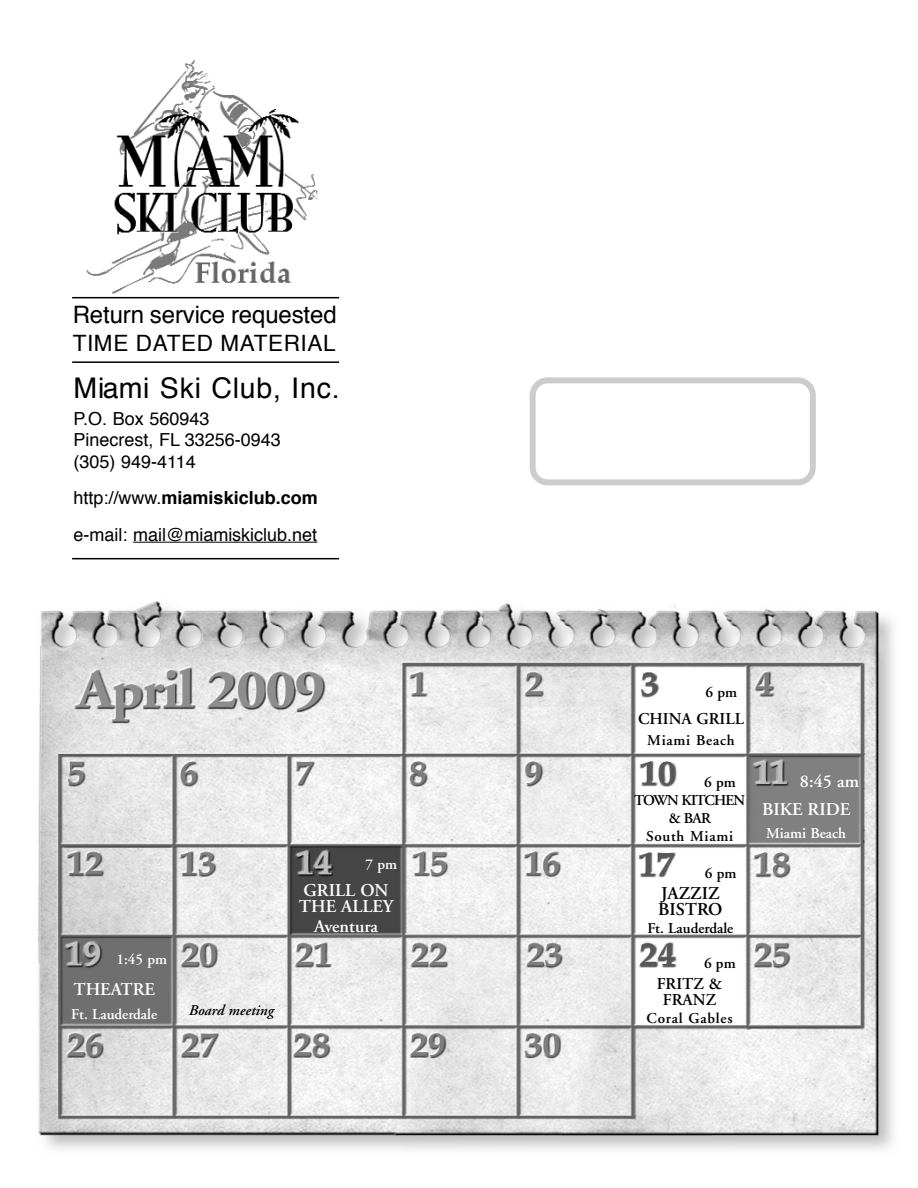
<style>
.page{position:relative;width:918px;height:1188px;background:#fff}
.page>*{position:absolute;margin:0;border:0;box-sizing:border-box;transform-origin:0 0}
.t1{font:28.5px "Helvetica";letter-spacing:.03em;color:#000}
.t2{font:24px "Helvetica";letter-spacing:-.005em;color:#000}
.t3{font:22.5px "Helvetica";letter-spacing:.03em;color:#000}
.t4{font:18px/21.6px "Helvetica";color:#000}
.t5{font:600 18px/28.5px "Adobe Garamond";color:#fff}
.t6{font:600 18px/16.5px "Adobe Garamond";color:#000}
.t7{font:600 16.5px/16.5px "Adobe Garamond";color:#000;text-align:center}
.t8{font:600 15px "Adobe Garamond";color:#fff}
.t9{font:600 15px "Adobe Garamond";letter-spacing:.05em;color:#000}
.t10{font:600 15px "Adobe Garamond";letter-spacing:.02em;color:#000}
.t11{font:600 15px "Adobe Garamond";color:#000}
.t12{font:italic 600 15px "Adobe Garamond";color:#000}
.t13{font:600 15px "Adobe Garamond";letter-spacing:-.05em;color:#000}
.s1{font-weight:700}
</style>
<div class="page">
<hr style="left:133px;top:542px;width:184px;height:1px;background:#000">
<img style="left:86px;top:59px;width:232px;height:235px">
<hr style="left:72px;top:361px;width:267px;height:2px;background:#000">
<hr style="left:72px;top:558px;width:267px;height:1px;background:#000">
<hr style="left:72px;top:297px;width:267px;height:1px;background:#000">
<svg style="left:530px;top:377px;width:286px;height:108px"></svg>
<img style="left:38px;top:601px;width:856px;height:549px">
<h2 class="t2" style="left:73px;top:305px;width:265px">Return service requested</h2>
<p class="t3" style="left:73px;top:334px;width:264px">TIME DATED MATERIAL</p>
<h1 class="t1" style="left:74px;top:376px;width:267px">Miami Ski Club, Inc.</h1>
<p class="t4" style="left:74px;top:409px;width:209px">P.O. Box 560943<br>Pinecrest, FL 33256-0943 (305) 949-4114</p>
<p class="t4" style="left:74px;top:481px;width:246px;line-height:36.6px">http://www.<span class="s1">miamiskiclub.com </span>e-mail: mail@miamiskiclub.net</p>
<p class="t8" style="left:116px;top:953px;width:52px">1:45 pm</p>
<p class="t5" style="left:73px;top:977px;width:83px">THEATRE</p>
<p class="t8" style="left:71px;top:1009px;width:88px">Ft. Lauderdale</p>
<p class="t12" style="left:189px;top:1004px;width:86px">Board meeting</p>
<p class="t8" style="left:366px;top:858px;width:33px">7 pm</p>
<p class="t5" style="left:299px;top:884px;width:96px;line-height:16.5px">GRILL ON<br>THE ALLEY</p>
<p class="t5" style="left:314px;top:914px;width:66px">Aventura</p>
<p class="t10" style="left:706px;top:687px;width:33px">6 pm</p>
<p class="t7" style="left:638px;top:712px;width:107px">CHINA GRILL</p>
<p class="t9" style="left:647px;top:735px;width:89px">Miami Beach</p>
<p class="t10" style="left:704px;top:776px;width:33px">6 pm</p>
<p class="t13" style="left:634px;top:794px;width:113px">TOWN KITCHEN</p>
<p class="t10" style="left:669px;top:812px;width:44px">&amp; BAR</p>
<p class="t9" style="left:646px;top:830px;width:88px">South Miami</p>
<p class="t10" style="left:705px;top:867px;width:33px">6 pm</p>
<p class="t6" style="left:658px;top:887px;width:66px">JAZZIZ<br>BISTRO</p>
<p class="t11" style="left:647px;top:923px;width:88px">Ft. Lauderdale</p>
<p class="t10" style="left:704px;top:957px;width:33px">6 pm</p>
<p class="t7" style="left:657px;top:977px;width:67px">FRITZ &amp;<br>FRANZ</p>
<p class="t9" style="left:647px;top:1013px;width:87px">Coral Gables</p>
<p class="t5" style="left:762px;top:768px;width:98px;text-indent:38px">8:45 am<br>BIKE RIDE</p>
<p class="t8" style="left:766px;top:827px;width:81px">Miami Beach</p>
</div>
